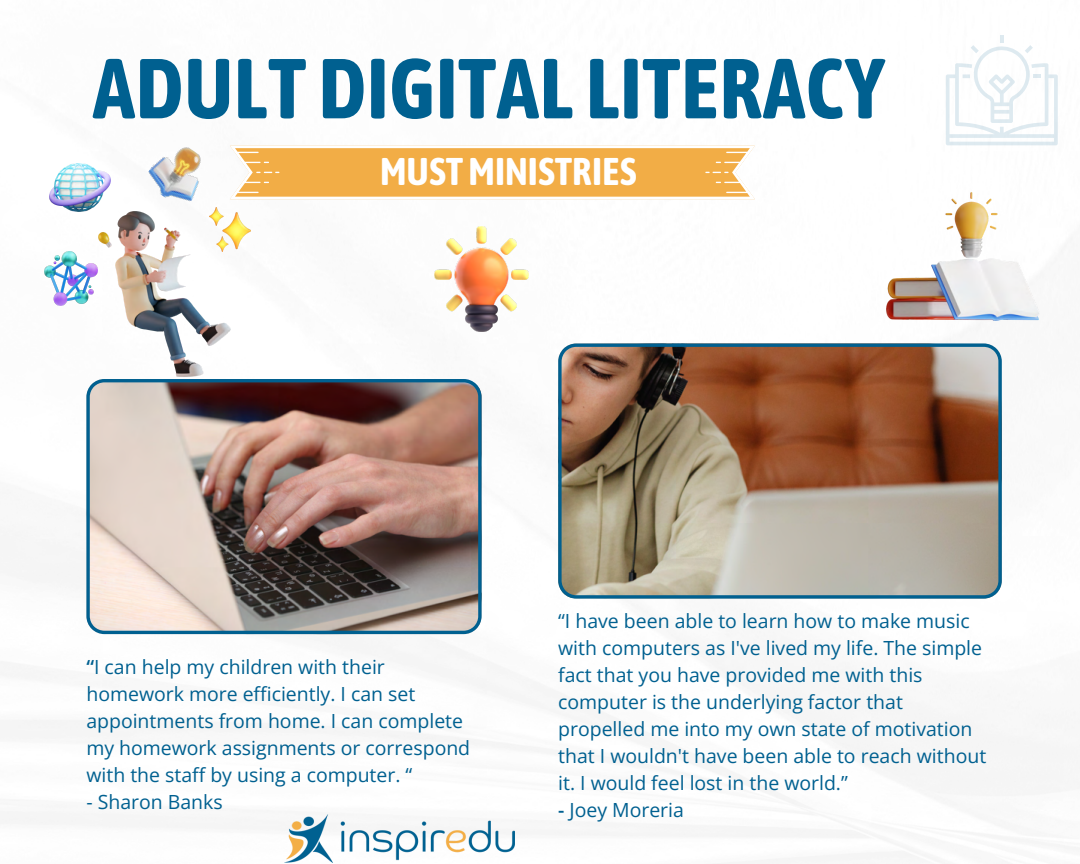
<style>
.page{position:relative;width:1080px;height:864px;background:#fff}
.page>*{position:absolute;margin:0;border:0;box-sizing:border-box;transform-origin:0 0}
.t1{font:700 84.75px "Asap Condensed";color:#006090}
.t2{font:700 38.55px "Asap Condensed";color:#fff}
.t3{font:19.5px/27px "Open Sans";color:#006090}
.s1{font-weight:600}
</style>
<div class="page">
<img style="left:1px;top:145px;width:1079px;height:718px">
<svg style="left:946px;top:35px;width:112px;height:110px"></svg>
<img style="left:284px;top:814px;width:231px;height:48px">
<svg style="left:230px;top:145px;width:525px;height:54px;background:#f3b962"></svg>
<img style="left:86px;top:379px;width:395px;height:255px">
<svg style="left:558px;top:344px;width:443px;height:255px;background:#997d68"></svg>
<img style="left:142px;top:145px;width:73px;height:66px">
<img style="left:98px;top:212px;width:132px;height:165px">
<img style="left:210px;top:208px;width:40px;height:44px">
<img style="left:49px;top:163px;width:62px;height:48px">
<img style="left:44px;top:252px;width:54px;height:53px">
<img style="left:886px;top:192px;width:153px;height:128px">
<img style="left:434px;top:226px;width:95px;height:106px">
<p class="t1" style="left:93px;top:39px;width:794px">ADULT DIGITAL LITERACY</p>
<h2 class="t2" style="left:380px;top:149px;width:258px">MUST MINISTRIES</h2>
<p class="t3" style="left:86px;top:653px;width:385px"><span class="s1">“</span>I can help my children with their homework more efficiently. I can set appointments from home. I can complete my homework assignments or correspond with the staff by using a computer. “</p>
<p class="t3" style="left:86px;top:788px;width:138px">- Sharon Banks</p>
<p class="t3" style="left:558px;top:607px;width:430px">“I have been able to learn how to make music with computers as I've lived my life. The simple fact that you have provided me with this computer is the underlying factor that propelled me into my own state of motivation that I wouldn't have been able to reach without it. I would feel lost in the world.”</p>
<p class="t3" style="left:558px;top:796px;width:127px"><span class="s1">-</span> Joey Moreria</p>
</div>
